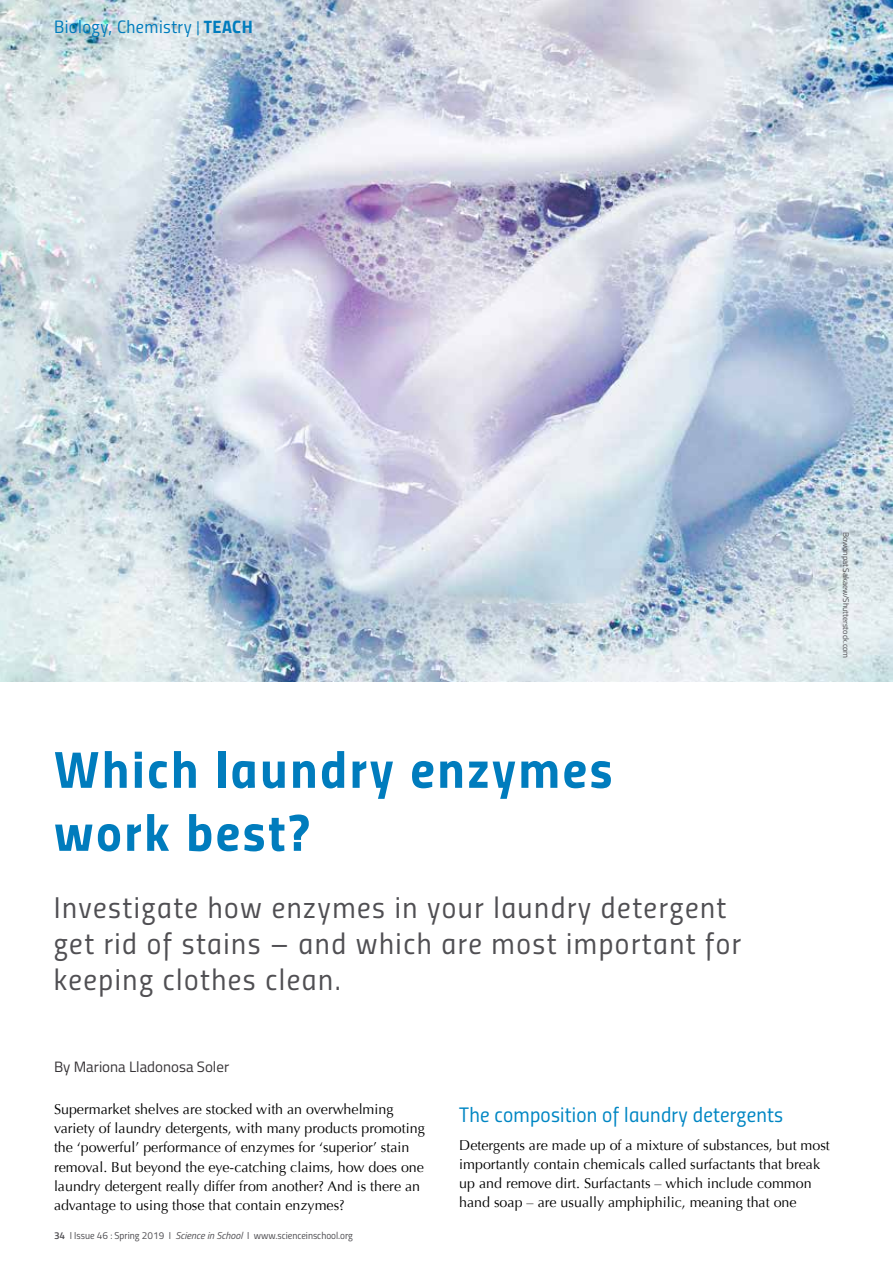
<style>
.page{position:relative;width:893px;height:1263px;background:#fff}
.page>*{position:absolute;margin:0;border:0;box-sizing:border-box;transform-origin:0 0}
.t1{font:52.5px/63px "Titillium Bold Upright";letter-spacing:.05em;color:#007cbd}
.t2{font:30px/36px "Titillium Regular Upright";letter-spacing:.05em;color:#504f53}
.t3{font:21px "Titillium Regular Upright";letter-spacing:.01em;color:#0086c3}
.t4{font:18px "Titillium Regular Upright";letter-spacing:.025em;color:#007cbd}
.t5{font:15px "Titillium Web";color:#373437}
.t6{font:14.25px/19px "Optima";color:#000}
.t7{font:10.05px "Titillium Regular Upright";color:#504f53}
.t8{font:8.25px "Titillium Web";letter-spacing:-.01em;color:#504f53}
.s1{font-size:15px}
.s2{font-family:"Titillium Bold Upright"}
.s3{font-family:"Titillium Semibold Upright"}
.s4{font-family:"Titillium Web";font-style:italic}
</style>
<div class="page">
<img style="left:0;top:0;width:893px;height:682px">
<p class="t4" style="left:54px;top:14px;width:200px">Biology, Chemistry <span class="s1">|</span> <span class="s2">TEACH</span></p>
<p class="t8" style="left:852px;top:531px;width:128px;rotate:90deg">Bowonpat Sakaew/Shutterstock.com</p>
<h1 class="t1" style="left:54px;top:735px;width:560px">Which laundry enzymes work best?</h1>
<h2 class="t2" style="left:54px;top:887px;width:689px">Investigate how enzymes in your laundry detergent get rid of stains – and which are most important for keeping clothes clean.</h2>
<p class="t5" style="left:54px;top:1056px;width:177px">By Mariona Lladonosa Soler</p>
<p class="t6" style="left:54px;top:1100px;width:372px">Supermarket shelves are stocked with an overwhelming variety of laundry detergents, with many products promoting the ‘powerful’ performance of enzymes for ‘superior’ stain removal. But beyond the eye-catching claims, how does one laundry detergent really differ from another? And is there an advantage to using those that contain enzymes?</p>
<p class="t7" style="left:54px;top:1228px;width:301px"><span class="s3">34</span> I Issue 46 : Spring 2019 I <span class="s4">Science in School</span> I www.scienceinschool.org</p>
<h3 class="t3" style="left:459px;top:1099px;width:325px">The composition of laundry detergents</h3>
<p class="t6" style="left:459px;top:1136px;width:372px">Detergents are made up of a mixture of substances, but most importantly contain chemicals called surfactants that break up and remove dirt. Surfactants – which include common hand soap – are usually amphiphilic, meaning that one</p>
</div>
